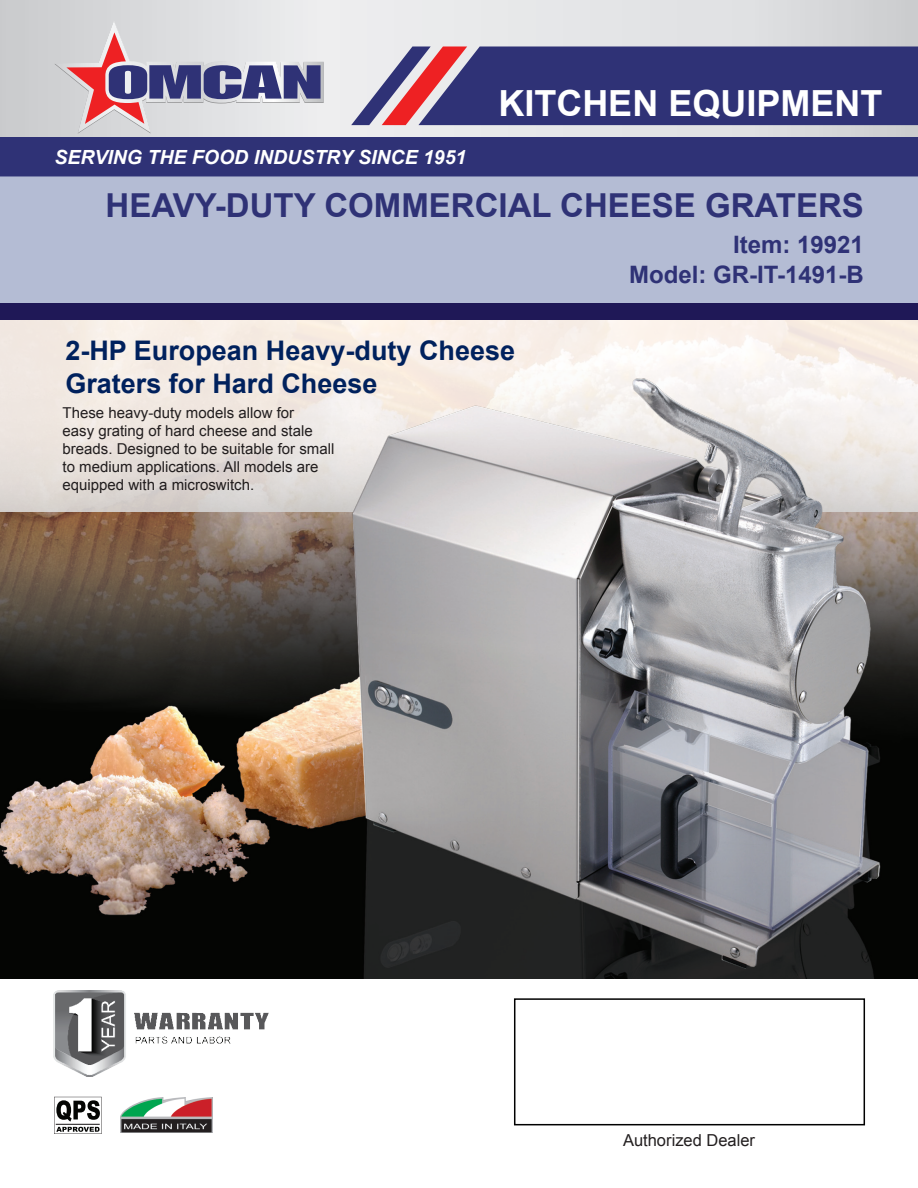
<style>
.page{position:relative;width:918px;height:1188px;background:#fff}
.page>*{position:absolute;margin:0;border:0;box-sizing:border-box;transform-origin:0 0}
.t1{font:700 36px "Arial";color:#fff}
.t2{font:700 33px "Arial";color:#2f3276}
.t3{font:700 27px/32.4px "Arial";color:#00215d}
.t4{font:700 24px/30px "Arial";color:#2f3276;text-align:right}
.t5{font:italic 700 19.5px "Arial";color:#fff}
.t6{font:16.5px "Arial";color:#231f20}
.t7{font:15px/18px "Arial";color:#231f20}
</style>
<div class="page">
<svg style="left:0;top:0;width:918px;height:137px;background:#dedfe1"></svg>
<div style="left:0;top:137px;width:918px;height:39px;background:#2f3276"></div>
<svg style="left:351px;top:46px;width:567px;height:79px;background:#4a447e"></svg>
<svg style="left:54px;top:21px;width:270px;height:113px;background:#bfb5c2"></svg>
<svg style="left:0;top:319px;width:918px;height:51px;fill:#f9efe6"></svg>
<div style="left:0;top:176px;width:918px;height:127px;background:#b4bcd4"></div>
<div style="left:0;top:303px;width:918px;height:16px;background:#1f1857"></div>
<div style="left:514px;top:998px;width:351px;height:127px;border:2px solid #000"></div>
<img style="left:121px;top:1098px;width:91px;height:34px">
<img style="left:0;top:370px;width:918px;height:608px">
<svg style="left:54px;top:1097px;width:48px;height:37px"></svg>
<hr style="left:56px;top:1124px;width:44px;height:1px;background:#231f20">
<img style="left:54px;top:990px;width:215px;height:87px">
<h3 class="t5" style="left:54px;top:144px;width:414px">SERVING THE FOOD INDUSTRY SINCE 1951</h3>
<h1 class="t1" style="left:498px;top:79px;width:386px">KITCHEN EQUIPMENT</h1>
<h2 class="t2" style="left:106px;top:184px;width:760px">HEAVY-DUTY COMMERCIAL CHEESE GRATERS</h2>
<h3 class="t3" style="left:65px;top:335px;width:451px">2-HP European Heavy-duty Cheese<br>Graters for Hard Cheese</h3>
<p class="t7" style="left:63px;top:404px;width:273px">These heavy-duty models allow for<br>easy grating of hard cheese and stale breads. Designed to be suitable for small to medium applications. All models are equipped with a microswitch.</p>
<h3 class="t4" style="left:629px;top:230px;width:236px">Item: 19921<br>Model: GR-IT-1491-B</h3>
<p class="t6" style="left:623px;top:1129px;width:133px">Authorized Dealer</p>
</div>
